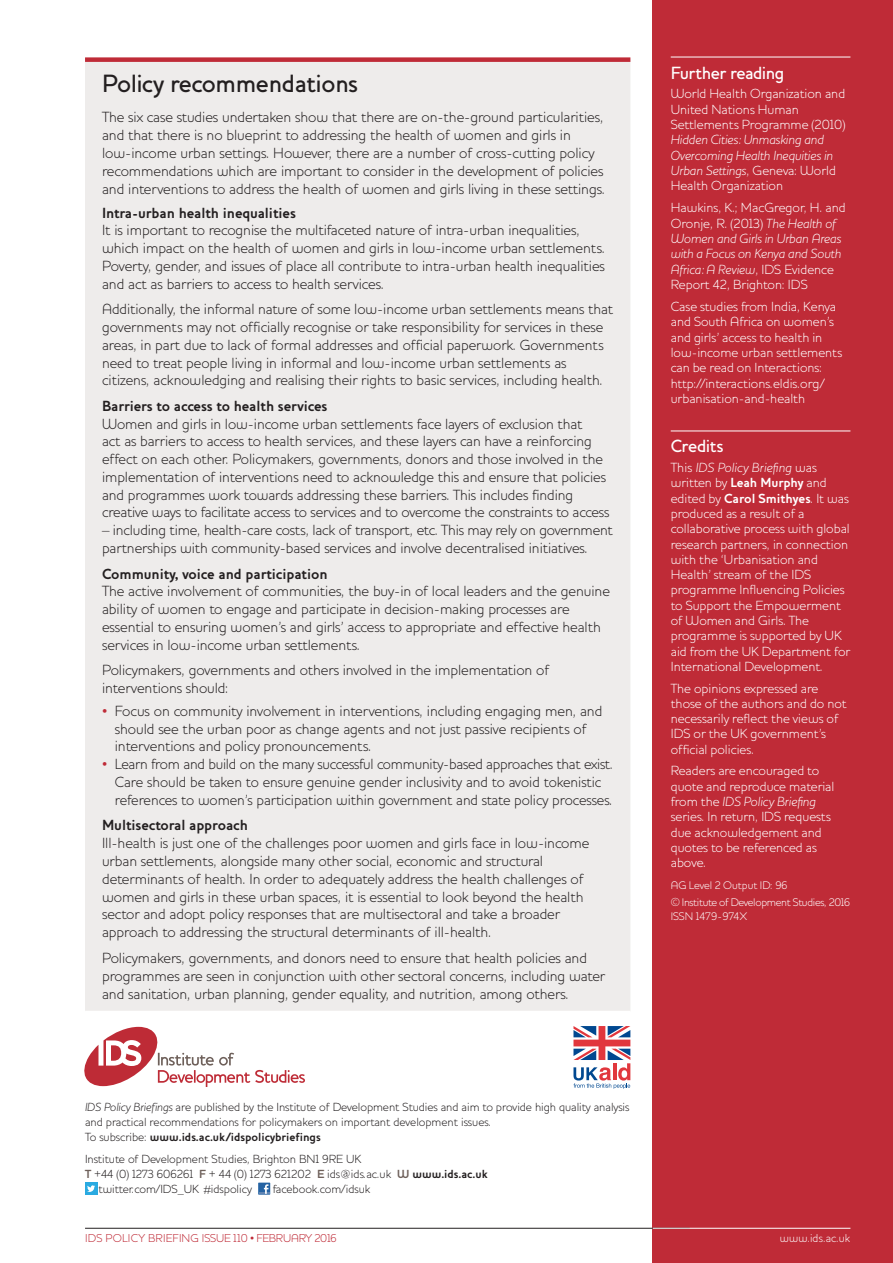
<style>
.page{position:relative;width:893px;height:1263px;background:#fff}
.page>*{position:absolute;margin:0;border:0;box-sizing:border-box;transform-origin:0 0}
.t1{font:500 25.5px "Houschka";letter-spacing:-.01em;color:#231f20}
.t2{font:500 18px "Houschka";letter-spacing:-.025em;color:#fff}
.t3{font:300 15px/17.9px "Houschka";letter-spacing:-.005em;color:#231f20}
.t4{font:700 15px "Houschka";letter-spacing:-.005em;color:#231f20}
.t5{font:300 13.5px/15.3px "Houschka";color:#fff}
.t6{font:italic 300 13.5px/15.5px "Houschka";color:#fff}
.t7{font:300 12px/15px "Houschka";color:#231f20}
.t8{font:300 11.7px "Houschka";color:#bf2b37}
.t9{font:300 11.7px "Houschka";letter-spacing:.01em;color:#fff}
.t10{font:300 11.25px/17.1px "Houschka";letter-spacing:-.025em;color:#fff}
.t11{font:300 11.25px "Houschka";letter-spacing:.02em;color:#fff}
.s1{font-weight:900;color:#bf2b37}
.s2{font-style:italic}
.s3{font-weight:700}
.s4{font-weight:700;color:#6e605a}
.s5{font-style:normal}
</style>
<div class="page">
<div style="left:653px;top:0;width:240px;height:1263px;background:#bf2b37"></div>
<hr style="left:85px;top:1228px;width:605px;height:1px;background:#231f20">
<svg style="left:84px;top:1027px;width:221px;height:60px"></svg>
<div style="left:85px;top:1182px;width:12px;height:13px;background:#2aaae1"></div>
<svg style="left:87px;top:1185px;width:8px;height:7px"></svg>
<div style="left:258px;top:1182px;width:12px;height:13px;background:#2563a3"></div>
<svg style="left:259px;top:1184px;width:10px;height:10px"></svg>
<svg style="left:573px;top:1026px;width:57px;height:63px"></svg>
<hr style="left:653px;top:1228px;width:197px;height:1px;background:#fff">
<hr style="left:671px;top:57px;width:179px;height:1px;background:#fff">
<hr style="left:671px;top:431px;width:179px;height:1px;background:#fff">
<div style="left:85px;top:62px;width:545px;height:949px;background:#eeeceb"></div>
<div style="left:85px;top:57px;width:545px;height:5px;background:#bf2b37"></div>
<h1 class="t1" style="left:102px;top:68px;width:258px">Policy recommendations</h1>
<p class="t3" style="left:102px;top:108px;width:504px">The six case studies undertaken show that there are on-the-ground particularities, and that there is no blueprint to addressing the health of women and girls in low-income urban settings. However, there are a number of cross-cutting policy recommendations which are important to consider in the development of policies and interventions to address the health of women and girls living in these settings.</p>
<p class="t4" style="left:102px;top:204px;width:195px">Intra-urban health inequalities</p>
<p class="t3" style="left:102px;top:221px;width:505px">It is important to recognise the multifaceted nature of intra-urban inequalities, which impact on the health of women and girls in low-income urban settlements.<br>Poverty, gender, and issues of place all contribute to intra-urban health inequalities and act as barriers to access to health services.</p>
<p class="t3" style="left:102px;top:300px;width:512px">Additionally, the informal nature of some low-income urban settlements means that governments may not officially recognise or take responsibility for services in these areas, in part due to lack of formal addresses and official paperwork. Governments need to treat people living in informal and low-income urban settlements as citizens, acknowledging and realising their rights to basic services, including health.</p>
<p class="t4" style="left:102px;top:397px;width:227px">Barriers to access to health services</p>
<p class="t3" style="left:102px;top:415px;width:509px">Women and girls in low-income urban settlements face layers of exclusion that<br>act as barriers to access to health services, and these layers can have a reinforcing effect on each other. Policymakers, governments, donors and those involved in the implementation of interventions need to acknowledge this and ensure that policies and programmes work towards addressing these barriers. This includes finding creative ways to facilitate access to services and to overcome the constraints to access</p>
<p class="t3" style="left:102px;top:521px;width:512px">– including time, health-care costs, lack of transport, etc. This may rely on government partnerships with community-based services and involve decentralised initiatives.</p>
<p class="t4" style="left:102px;top:565px;width:227px">Community, voice and participation</p>
<p class="t3" style="left:102px;top:582px;width:509px">The active involvement of communities, the buy-in of local leaders and the genuine ability of women to engage and participate in decision-making processes are essential to ensuring women’s and girls’ access to appropriate and effective health services in low-income urban settlements.</p>
<p class="t3" style="left:102px;top:661px;width:449px">Policymakers, governments and others involved in the implementation of interventions should:</p>
<p class="t3" style="left:115px;top:702px;width:489px;text-indent:-13px"><span class="s1">•</span> Focus on community involvement in interventions, including engaging men, and should see the urban poor as change agents and not just passive recipients of interventions and policy pronouncements.</p>
<p class="t3" style="left:115px;top:755px;width:500px;text-indent:-13px"><span class="s1">•</span> Learn from and build on the many successful community-based approaches that exist.<br>Care should be taken to ensure genuine gender inclusivity and to avoid tokenistic references to women’s participation within government and state policy processes.</p>
<p class="t4" style="left:102px;top:816px;width:148px">Multisectoral approach</p>
<p class="t3" style="left:102px;top:834px;width:489px">Ill-health is just one of the challenges poor women and girls face in low-income urban settlements, alongside many other social, economic and structural determinants of health. In order to adequately address the health challenges of women and girls in these urban spaces, it is essential to look beyond the health sector and adopt policy responses that are multisectoral and take a broader approach to addressing the structural determinants of ill-health.</p>
<p class="t3" style="left:102px;top:949px;width:505px">Policymakers, governments, and donors need to ensure that health policies and programmes are seen in conjunction with other sectoral concerns, including water and sanitation, urban planning, gender equality, and nutrition, among others.</p>
<p class="t7" style="left:85px;top:1099px;width:546px"><span class="s2">IDS Policy Briefings</span> are published by the Institute of Development Studies and aim to provide high quality analysis and practical recommendations for policymakers on important development issues.<br>To subscribe: <span class="s3">www.ids.ac.uk/idspolicybriefings</span></p>
<p class="t7" style="left:85px;top:1151px;width:278px">Institute of Development Studies, Brighton BN1 9RE UK</p>
<p class="t7" style="left:85px;top:1166px;width:404px"><span class="s4">T</span> +44 (0) 1273 606261 <span class="s4">F</span> + 44 (0) 1273 621202 <span class="s4">E</span> ids@ids.ac.uk <span class="s4">W</span> <span class="s3">www.ids.ac.uk</span></p>
<p class="t7" style="left:99px;top:1181px;width:155px">twitter.com/IDS_UK #idspolicy</p>
<p class="t7" style="left:273px;top:1181px;width:99px">facebook.com/idsuk</p>
<p class="t2" style="left:671px;top:62px;width:115px">Further reading</p>
<p class="t5" style="left:671px;top:86px;width:176px">World Health Organization and<br>United Nations Human<br>Settlements Programme (2010)</p>
<p class="t6" style="left:671px;top:132px;width:167px">Hidden Cities: Unmasking and<br>Overcoming Health Inequities in<br>Urban Settings<span class="s5">, Geneva: World<br>Health Organization</span></p>
<p class="t6" style="left:671px;top:200px;width:176px"><span class="s5">Hawkins, K.; MacGregor, H. and<br>Oronje, R. (2013)</span> The Health of<br>Women and Girls in Urban Areas with a Focus on Kenya and South<br>Africa: A Review<span class="s5">, IDS Evidence<br>Report 42, Brighton: IDS</span></p>
<p class="t5" style="left:671px;top:298px;width:173px">Case studies from India, Kenya and South Africa on women’s and girls’ access to health in low-income urban settlements can be read on Interactions: http://interactions.eldis.org/ urbanisation-and-health</p>
<p class="t2" style="left:671px;top:436px;width:54px">Credits</p>
<p class="t5" style="left:671px;top:460px;width:181px">This <span class="s2">IDS Policy Briefing</span> was written by <span class="s3">Leah Murphy</span> and edited by <span class="s3">Carol Smithyes</span>. It was produced as a result of a collaborative process with global research partners, in connection with the ‘Urbanisation and<br>Health’ stream of the IDS programme Influencing Policies to Support the Empowerment of Women and Girls. The programme is supported by UK aid from the UK Department for<br>International Development.</p>
<p class="t5" style="left:671px;top:680px;width:177px">The opinions expressed are those of the authors and do not necessarily reflect the views of<br>IDS or the UK government’s official policies.</p>
<p class="t5" style="left:671px;top:763px;width:165px">Readers are encouraged to quote and reproduce material from the <span class="s2">IDS Policy Briefing </span>series. In return, IDS requests due acknowledgement and quotes to be referenced as above.</p>
<p class="t10" style="left:671px;top:876px;width:181px">AG Level 2 Output ID: 96<br>© Institute of Development Studies, 2016</p>
<p class="t11" style="left:671px;top:909px;width:78px">ISSN 1479-974X</p>
<p class="t8" style="left:85px;top:1231px;width:253px">IDS POLICY BRIEFING ISSUE 110 • FEBRUARY 2016</p>
<p class="t9" style="left:780px;top:1231px;width:72px">www.ids.ac.uk</p>
</div>
